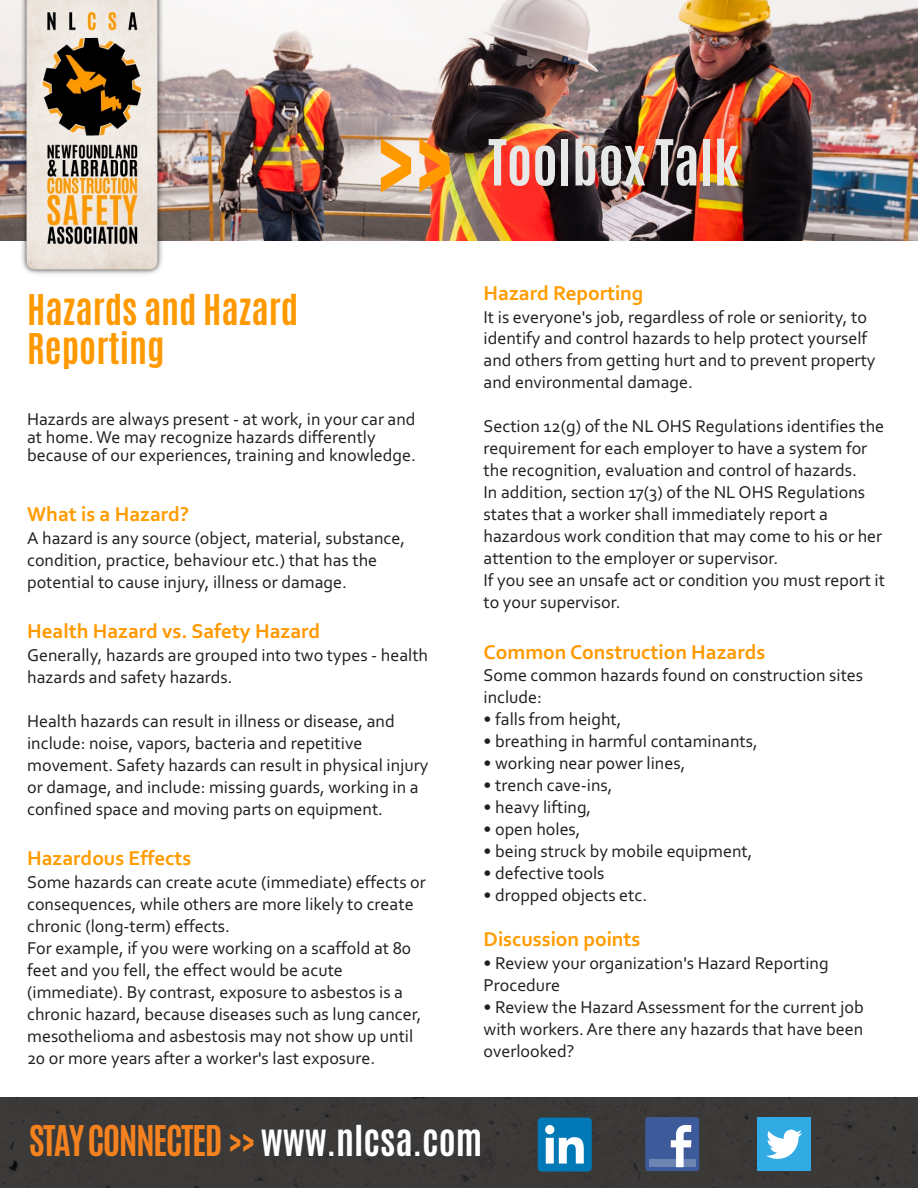
<style>
.page{position:relative;width:918px;height:1188px;background:#fff}
.page>*{position:absolute;margin:0;border:0;box-sizing:border-box;transform-origin:0 0}
.t1{font:700 108px "Antonio";color:#f90}
.t2{font:700 54px "Antonio";color:#e7e8e8}
.t3{font:700 36px "Antonio";letter-spacing:-.045em;color:#f5821f}
.t4{font:700 36px/39px "Antonio";color:#f90}
.t5{font:700 21px "Corbel";color:#ff9c00}
.t6{font:700 21px "Corbel";color:#f90}
.t7{font:18px/21.9px "Corbel";color:#231f20}
.s1{color:#fff}
</style>
<div class="page">
<img style="left:0;top:0;width:918px;height:241px">
<img style="left:14px;top:0;width:156px;height:274px">
<div style="left:0;top:1098px;width:918px;height:90px;background:#3b3a39"></div>
<div style="left:757px;top:1117px;width:54px;height:54px;background:#31abe2"></div>
<svg style="left:766px;top:1130px;width:36px;height:29px"></svg>
<div style="left:538px;top:1118px;width:54px;height:54px;background:#0179b7;border-radius:4px"></div>
<svg style="left:545px;top:1125px;width:39px;height:39px"></svg>
<div style="left:645px;top:1117px;width:54px;height:54px;background:#3d5a9a;border-radius:3px"></div>
<div style="left:649px;top:1160px;width:46px;height:7px;background:#6d85b3"></div>
<svg style="left:671px;top:1125px;width:20px;height:42px"></svg>
<h3 class="t4" style="left:27px;top:290px;width:273px">Hazards and Hazard<br>Reporting</h3>
<h1 class="t1" style="left:376px;top:82px;width:79px">&gt;&gt;</h1>
<h2 class="t2" style="left:488px;top:124px;width:252px">Toolbox Talk</h2>
<p class="t5" style="left:484px;top:284px;width:161px">Hazard Reporting</p>
<p class="t7" style="left:484px;top:307px;width:394px">It is everyone's job, regardless of role or seniority, to identify and control hazards to help protect yourself and others from getting hurt and to prevent property and environmental damage.</p>
<p class="t7" style="left:27px;top:409px;width:390px">Hazards are always present - at work, in your car and</p>
<p class="t7" style="left:484px;top:417px;width:402px">Section 12(g) of the NL OHS Regulations identifies the</p>
<p class="t7" style="left:27px;top:427px;width:350px">at home. We may recognize hazards differently</p>
<p class="t7" style="left:484px;top:439px;width:385px">requirement for each employer to have a system for</p>
<p class="t7" style="left:27px;top:445px;width:390px">because of our experiences, training and knowledge.</p>
<p class="t7" style="left:484px;top:461px;width:383px">the recognition, evaluation and control of hazards.<br>In addition, section 17(3) of the NL OHS Regulations states that a worker shall immediately report a</p>
<p class="t5" style="left:27px;top:505px;width:164px">What is a Hazard?</p>
<p class="t7" style="left:27px;top:529px;width:380px">A hazard is any source (object, material, substance,</p>
<p class="t7" style="left:484px;top:527px;width:400px">hazardous work condition that may come to his or her</p>
<p class="t7" style="left:27px;top:551px;width:352px">condition, practice, behaviour etc.) that has the</p>
<p class="t7" style="left:484px;top:549px;width:296px">attention to the employer or supervisor.</p>
<p class="t7" style="left:27px;top:573px;width:321px">potential to cause injury, illness or damage.</p>
<p class="t7" style="left:484px;top:571px;width:403px">If you see an unsafe act or condition you must report it to your supervisor.</p>
<p class="t7" style="left:27px;top:646px;width:403px">Generally, hazards are grouped into two types - health hazards and safety hazards.</p>
<p class="t6" style="left:27px;top:623px;width:295px">Health Hazard vs. Safety Hazard</p>
<p class="t6" style="left:484px;top:643px;width:283px">Common Construction Hazards</p>
<p class="t7" style="left:484px;top:666px;width:381px">Some common hazards found on construction sites include:</p>
<p class="t7" style="left:27px;top:712px;width:369px">Health hazards can result in illness or disease, and</p>
<p class="t7" style="left:484px;top:710px;width:140px">• falls from height,</p>
<p class="t7" style="left:27px;top:734px;width:337px">include: noise, vapors, bacteria and repetitive</p>
<p class="t7" style="left:484px;top:732px;width:276px">• breathing in harmful contaminants,</p>
<p class="t7" style="left:27px;top:756px;width:403px">movement. Safety hazards can result in physical injury</p>
<p class="t7" style="left:484px;top:754px;width:203px">• working near power lines,</p>
<p class="t7" style="left:27px;top:778px;width:393px">or damage, and include: missing guards, working in a</p>
<p class="t7" style="left:484px;top:776px;width:131px">• trench cave-ins,</p>
<p class="t7" style="left:27px;top:800px;width:357px">confined space and moving parts on equipment.</p>
<p class="t7" style="left:484px;top:798px;width:109px">• heavy lifting,</p>
<p class="t7" style="left:484px;top:820px;width:99px">• open holes,</p>
<p class="t7" style="left:484px;top:842px;width:270px">• being struck by mobile equipment,</p>
<p class="t7" style="left:484px;top:864px;width:122px">• defective tools</p>
<p class="t5" style="left:27px;top:850px;width:166px">Hazardous Effects</p>
<p class="t7" style="left:27px;top:873px;width:400px">Some hazards can create acute (immediate) effects or</p>
<p class="t7" style="left:484px;top:886px;width:165px">• dropped objects etc.</p>
<p class="t7" style="left:27px;top:895px;width:388px">consequences, while others are more likely to create chronic (long-term) effects.<br>For example, if you were working on a scaffold at 80</p>
<p class="t5" style="left:484px;top:930px;width:158px">Discussion points</p>
<p class="t7" style="left:484px;top:953px;width:347px">• Review your organization's Hazard Reporting</p>
<p class="t7" style="left:27px;top:961px;width:317px">feet and you fell, the effect would be acute</p>
<p class="t7" style="left:484px;top:975px;width:78px">Procedure</p>
<p class="t7" style="left:27px;top:983px;width:377px">(immediate). By contrast, exposure to asbestos is a</p>
<p class="t7" style="left:484px;top:997px;width:382px">• Review the Hazard Assessment for the current job</p>
<p class="t7" style="left:27px;top:1005px;width:396px">chronic hazard, because diseases such as lung cancer, mesothelioma and asbestosis may not show up until</p>
<p class="t7" style="left:484px;top:1019px;width:381px">with workers. Are there any hazards that have been overlooked?</p>
<p class="t7" style="left:27px;top:1049px;width:350px">20 or more years after a worker's last exposure.</p>
<h3 class="t3" style="left:29px;top:1114px;width:455px">STAYCONNECTED &gt;&gt; <span class="s1">www.nlcsa.com</span></h3>
</div>
